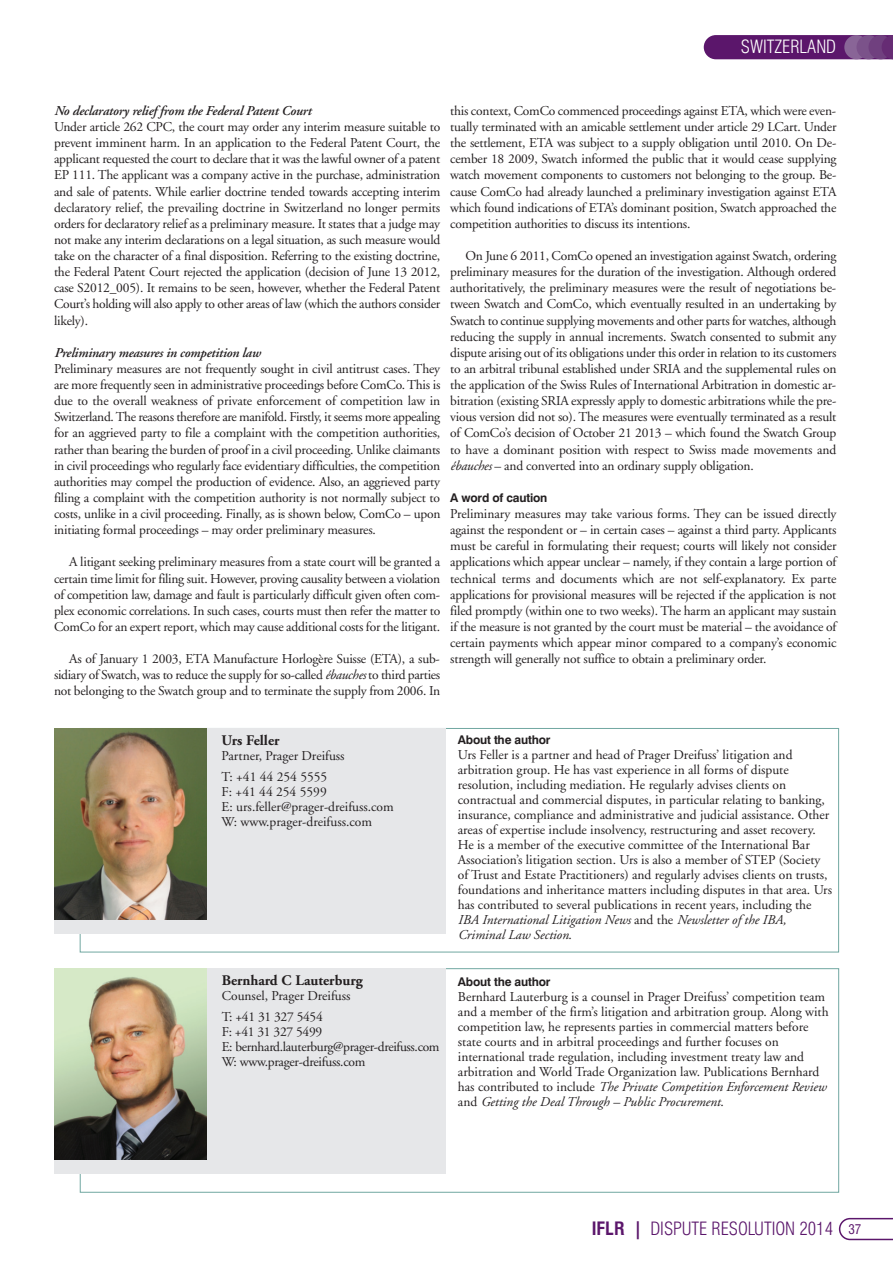
<style>
.page{position:relative;width:893px;height:1263px;background:#fff}
.page>*{position:absolute;margin:0;border:0;box-sizing:border-box;transform-origin:0 0}
.t1{font:300 condensed 18px "Swiss 721 BT";color:#5b166b}
.t2{font:300 condensed 18px "Swiss 721 BT";color:#fff}
.t3{font:700 14.7px "Adobe Garamond";color:#231f20}
.t4{font:13.5px/16px "Adobe Garamond";color:#231f20;text-align:justify}
.t5{font:13.5px/15px "Adobe Garamond";letter-spacing:-.025em;color:#231f20}
.t6{font:italic 600 13.5px "Adobe Garamond";letter-spacing:-.015em;color:#231f20}
.t7{font:700 12px "Swiss 721 BT";letter-spacing:-.015em;color:#231f20}
.s1{font-style:italic}
.s2{font-weight:700}
.s3{font-weight:400;font-size:13.2px}
</style>
<div class="page">
<svg style="left:704px;top:35px;width:188px;height:24px;background:#642573"></svg>
<svg style="left:839px;top:1218px;width:53px;height:22px"></svg>
<div style="left:54px;top:728px;width:392px;height:206px;background:#e6e7e9"></div>
<img style="left:54px;top:728px;width:153px;height:192px">
<div style="left:54px;top:968px;width:392px;height:206px;background:#e6e7e9"></div>
<img style="left:54px;top:968px;width:153px;height:192px">
<h1 class="t2" style="left:741px;top:39px;width:97px">SWITZERLAND</h1>
<p class="t6" style="left:54px;top:105px;width:259px">No declaratory relief from the Federal Patent Court</p>
<p class="t4" style="left:54px;top:120px;width:388px">Under article 262 CPC, the court may order any interim measure suitable to prevent imminent harm. In an application to the Federal Patent Court, the applicant requested the court to declare that it was the lawful owner of a patent EP 111. The applicant was a company active in the purchase, administration and sale of patents. While earlier doctrine tended towards accepting interim declaratory relief, the prevailing doctrine in Switzerland no longer permits orders for declaratory relief as a preliminary measure. It states that a judge may not make any interim declarations on a legal situation, as such measure would take on the character of a final disposition. Referring to the existing doctrine, the Federal Patent Court rejected the application (decision of June 13 2012, case S2012_005). It remains to be seen, however, whether the Federal Patent Court’s holding will also apply to other areas of law (which the authors consider likely).</p>
<p class="t6" style="left:54px;top:347px;width:208px">Preliminary measures in competition law</p>
<p class="t4" style="left:54px;top:362px;width:388px">Preliminary measures are not frequently sought in civil antitrust cases. They are more frequently seen in administrative proceedings before ComCo. This is due to the overall weakness of private enforcement of competition law in Switzerland. The reasons therefore are manifold. Firstly, it seems more appealing for an aggrieved party to file a complaint with the competition authorities, rather than bearing the burden of proof in a civil proceeding. Unlike claimants in civil proceedings who regularly face evidentiary difficulties, the competition authorities may compel the production of evidence. Also, an aggrieved party filing a complaint with the competition authority is not normally subject to costs, unlike in a civil proceeding. Finally, as is shown below, ComCo – upon initiating formal proceedings – may order preliminary measures.</p>
<p class="t4" style="left:54px;top:555px;width:388px;text-indent:15px">A litigant seeking preliminary measures from a state court will be granted a certain time limit for filing suit. However, proving causality between a violation of competition law, damage and fault is particularly difficult given often com&shy;plex economic correlations. In such cases, courts must then refer the matter to ComCo for an expert report, which may cause additional costs for the litigant.</p>
<p class="t4" style="left:54px;top:652px;width:388px;text-indent:15px">As of January 1 2003, ETA Manufacture Horlogère Suisse (ETA), a sub&shy;sidiary of Swatch, was to reduce the supply for so-called <span class="s1">ébauches</span> to third parties not belonging to the Swatch group and to terminate the supply from 2006. In</p>
<p class="t4" style="left:450px;top:104px;width:388px">this context, ComCo commenced proceedings against ETA, which were even&shy;tually terminated with an amicable settlement under article 29 LCart. Under the settlement, ETA was subject to a supply obligation until 2010. On De&shy;cember 18 2009, Swatch informed the public that it would cease supplying watch movement components to customers not belonging to the group. Be&shy;cause ComCo had already launched a preliminary investigation against ETA which found indications of ETA’s dominant position, Swatch approached the competition authorities to discuss its intentions.</p>
<p class="t4" style="left:450px;top:249px;width:388px;text-indent:15px">On June 6 2011, ComCo opened an investigation against Swatch, ordering preliminary measures for the duration of the investigation. Although ordered authoritatively, the preliminary measures were the result of negotiations be&shy;tween Swatch and ComCo, which eventually resulted in an undertaking by Swatch to continue supplying movements and other parts for watches, although reducing the supply in annual increments. Swatch consented to submit any dispute arising out of its obligations under this order in relation to its customers to an arbitral tribunal established under SRIA and the supplemental rules on the application of the Swiss Rules of International Arbitration in domestic ar&shy;bitration (existing SRIA expressly apply to domestic arbitrations while the pre&shy;vious version did not so). The measures were eventually terminated as a result of ComCo’s decision of October 21 2013 – which found the Swatch Group to have a dominant position with respect to Swiss made movements and <span class="s1">ébauches</span> – and converted into an ordinary supply obligation.</p>
<p class="t7" style="left:450px;top:493px;width:99px">A word of caution</p>
<p class="t4" style="left:450px;top:507px;width:388px">Preliminary measures may take various forms. They can be issued directly against the respondent or – in certain cases – against a third party. Applicants must be careful in formulating their request; courts will likely not consider applications which appear unclear – namely, if they contain a large portion of technical terms and documents which are not self-explanatory. Ex parte applications for provisional measures will be rejected if the application is not filed promptly (within one to two weeks). The harm an applicant may sustain if the measure is not granted by the court must be material – the avoidance of certain payments which appear minor compared to a company’s economic strength will generally not suffice to obtain a preliminary order.</p>
<p class="t3" style="left:222px;top:734px;width:59px">Urs Feller</p>
<p class="t4" style="left:222px;top:746px;width:124px;line-height:21.5px">Partner, Prager Dreifuss<br>T: +41 44 254 5555</p>
<p class="t4" style="left:222px;top:785px;width:174px;line-height:15px;text-align:left">F: +41 44 254 5599<br>E: urs.feller@prager-dreifuss.com<br>W: www.prager-dreifuss.com</p>
<p class="t7" style="left:458px;top:735px;width:94px">About the author</p>
<p class="t4" style="left:458px;top:748px;width:376px;line-height:15px;text-align:left">Urs Feller is a partner and head of Prager Dreifuss’ litigation and arbitration group. He has vast experience in all forms of dispute resolution, including mediation. He regularly advises clients on contractual and commercial disputes, in particular relating to banking, insurance, compliance and administrative and judicial assistance. Other areas of expertise include insolvency, restructuring and asset recovery.<br>He is a member of the executive committee of the International Bar Association’s litigation section. Urs is also a member of STEP (Society of Trust and Estate Practitioners) and regularly advises clients on trusts, foundations and inheritance matters including disputes in that area. Urs has contributed to several publications in recent years, including the <span class="s1">IBA International Litigation News</span> and the <span class="s1">Newsletter of the IBA, Criminal Law Section</span>.</p>
<p class="t3" style="left:222px;top:974px;width:143px">Bernhard C Lauterburg</p>
<p class="t4" style="left:222px;top:986px;width:130px;line-height:21.5px">Counsel, Prager Dreifuss<br>T: +41 31 327 5454</p>
<p class="t5" style="left:222px;top:1026px;width:219px">F: +41 31 327 5499<br>E: bernhard.lauterburg@prager-dreifuss.com<br>W: www.prager-dreifuss.com</p>
<p class="t7" style="left:458px;top:977px;width:94px">About the author</p>
<p class="t4" style="left:458px;top:990px;width:372px;line-height:15px;text-align:left">Bernhard Lauterburg is a counsel in Prager Dreifuss’ competition team and a member of the firm’s litigation and arbitration group. Along with competition law, he represents parties in commercial matters before state courts and in arbitral proceedings and further focuses on international trade regulation, including investment treaty law and arbitration and World Trade Organization law. Publications Bernhard has contributed to include <span class="s1">The Private Competition Enforcement Review </span>and <span class="s1">Getting the Deal Through – Public Procurement</span>.</p>
<h1 class="t1" style="left:592px;top:1221px;width:271px"><span class="s2">IFLR |</span> DISPUTE RESOLUTION 2014 <span class="s3">37</span></h1>
</div>
